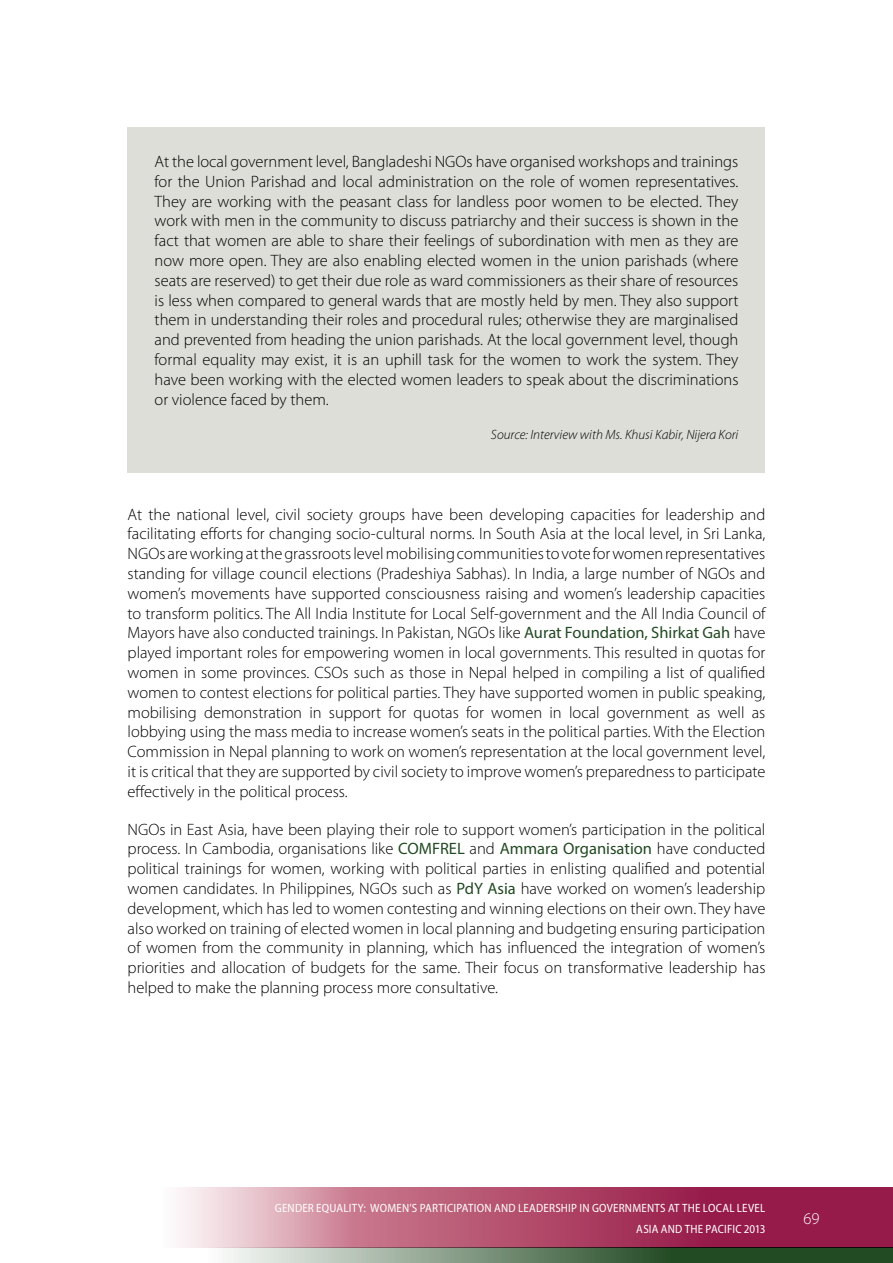
<style>
.page{position:relative;width:893px;height:1263px;background:#fff}
.page>*{position:absolute;margin:0;border:0;box-sizing:border-box;transform-origin:0 0}
.t1{font:300 16.5px/19.8px "Myriad Pro";color:#000;text-align:justify}
.t2{font:300 16.5px "Myriad Pro";color:#fff}
.t3{font:italic 300 13.5px "Myriad Pro";color:#000}
.t4{font:semi-condensed 12px/21px "Myriad Pro";letter-spacing:.015em;color:#fff;text-align:right}
.s1{font-weight:400;color:#224a23}
</style>
<div class="page">
<svg style="left:179px;top:1188px;width:714px;height:59px;background:#b65a79"></svg>
<svg style="left:208px;top:1247px;width:685px;height:16px;background:#6a816a"></svg>
<div style="left:128px;top:128px;width:637px;height:345px;background:#dcded7"></div>
<p class="t1" style="left:155px;top:151px;width:585px">At the local government level, Bangladeshi NGOs have organised workshops and trainings for the Union Parishad and local administration on the role of women representatives.<br>They are working with the peasant class for landless poor women to be elected. They work with men in the community to discuss patriarchy and their success is shown in the fact that women are able to share their feelings of subordination with men as they are now more open. They are also enabling elected women in the union parishads (where seats are reserved) to get their due role as ward commissioners as their share of resources is less when compared to general wards that are mostly held by men. They also support them in understanding their roles and procedural rules; otherwise they are marginalised and prevented from heading the union parishads. At the local government level, though formal equality may exist, it is an uphill task for the women to work the system. They have been working with the elected women leaders to speak about the discriminations or violence faced by them.</p>
<p class="t3" style="left:491px;top:426px;width:249px">Source: Interview with Ms. Khusi Kabir, Nijera Kori</p>
<p class="t1" style="left:128px;top:504px;width:639px">At the national level, civil society groups have been developing capacities for leadership and facilitating efforts for changing socio-cultural norms. In South Asia at the local level, in Sri Lanka, NGOs are working at the grassroots level mobilising communities to vote for women representatives standing for village council elections (Pradeshiya Sabhas). In India, a large number of NGOs and women’s movements have supported consciousness raising and women’s leadership capacities to transform politics. The All India Institute for Local Self-government and the All India Council of Mayors have also conducted trainings. In Pakistan, NGOs like <span class="s1">Aurat Foundation, Shirkat Gah</span> have played important roles for empowering women in local governments. This resulted in quotas for women in some provinces. CSOs such as those in Nepal helped in compiling a list of qualified women to contest elections for political parties. They have supported women in public speaking, mobilising demonstration in support for quotas for women in local government as well as lobbying using the mass media to increase women’s seats in the political parties. With the Election Commission in Nepal planning to work on women’s representation at the local government level, it is critical that they are supported by civil society to improve women’s preparedness to participate effectively in the political process.</p>
<p class="t1" style="left:128px;top:819px;width:639px">NGOs in East Asia, have been playing their role to support women’s participation in the political process. In Cambodia, organisations like <span class="s1">COMFREL</span> and <span class="s1">Ammara Organisation</span> have conducted political trainings for women, working with political parties in enlisting qualified and potential women candidates. In Philippines, NGOs such as <span class="s1">PdY Asia</span> have worked on women’s leadership development, which has led to women contesting and winning elections on their own. They have also worked on training of elected women in local planning and budgeting ensuring participation of women from the community in planning, which has influenced the integration of women’s priorities and allocation of budgets for the same. Their focus on transformative leadership has helped to make the planning process more consultative.</p>
<p class="t4" style="left:275px;top:1197px;width:492px">GENDER EQUALITY: WOMEN’S PARTICIPATION AND LEADERSHIP IN GOVERNMENTS AT THE LOCAL LEVEL<br>ASIA AND THE PACIFIC 2013</p>
<p class="t2" style="left:803px;top:1208px;width:18px">69</p>
</div>
